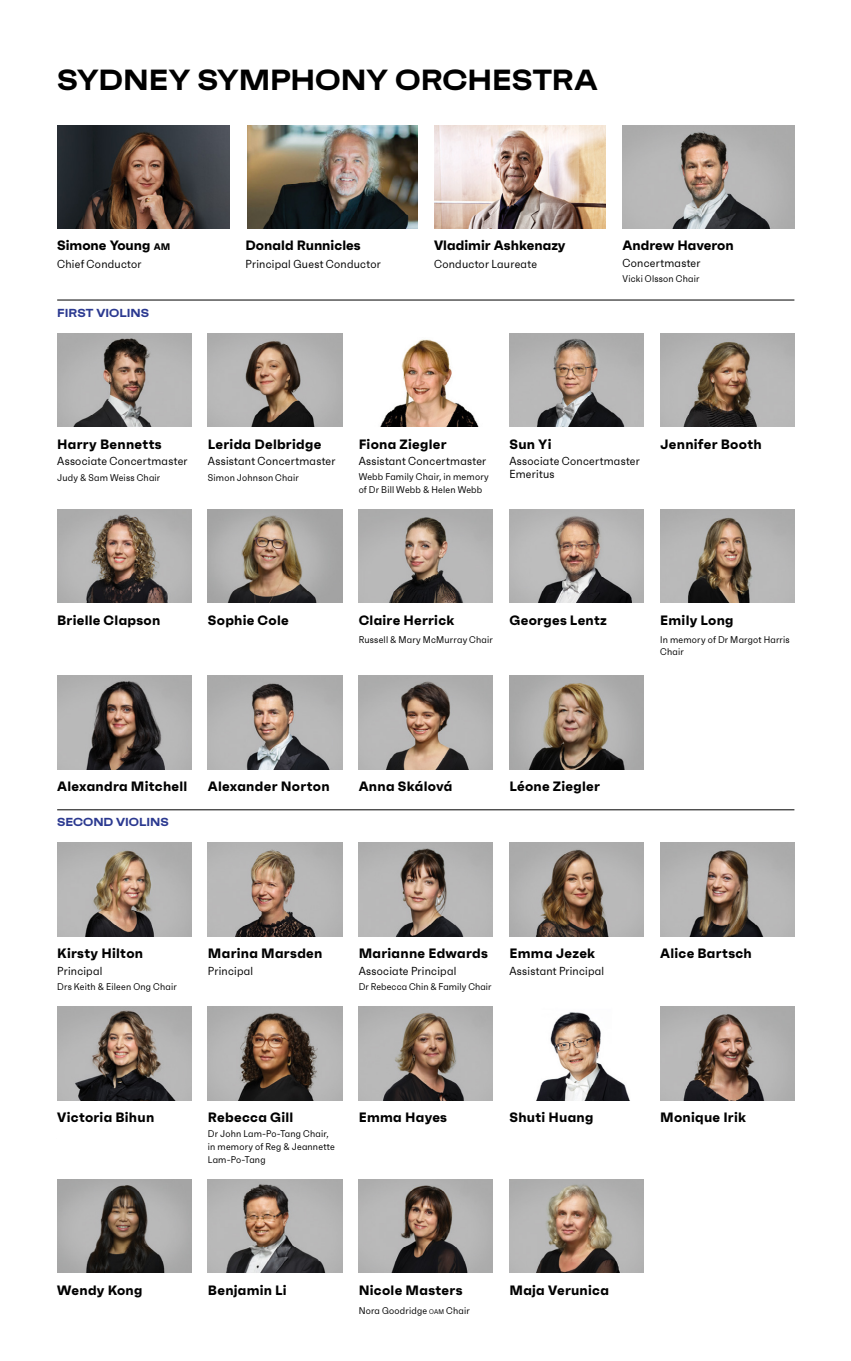
<style>
.page{position:relative;width:851px;height:1361px;background:#fff}
.page>*{position:absolute;margin:0;border:0;box-sizing:border-box;transform-origin:0 0}
.t1{font:700 expanded 29px "Faktum";letter-spacing:-.005em;color:#000}
.t2{font:700 13.6px "Faktum";letter-spacing:.02em;color:#000}
.t3{font:700 13.6px "Faktum";color:#000}
.t4{font:11.6px/13.6px "Faktum Con";letter-spacing:.025em;color:#000}
.t5{font:700 expanded 11.6px "Faktum";color:#2b3990}
.t6{font:9.6px/12.6px "Faktum Con";letter-spacing:.02em;color:#000}
.s1{font-size:9.6px}
.s2{font-size:6.8px}
</style>
<div class="page">
<img style="left:57px;top:125px;width:172px;height:104px">
<img style="left:434px;top:125px;width:172px;height:104px">
<img style="left:247px;top:125px;width:170px;height:104px">
<img style="left:622px;top:125px;width:172px;height:104px">
<hr style="left:57px;top:300px;width:737px;height:1px;background:#000">
<img style="left:57px;top:333px;width:134px;height:94px">
<img style="left:57px;top:509px;width:134px;height:94px">
<img style="left:380px;top:339px;width:99px;height:88px">
<img style="left:358px;top:509px;width:135px;height:94px">
<img style="left:208px;top:676px;width:134px;height:93px">
<img style="left:208px;top:333px;width:134px;height:94px">
<img style="left:208px;top:509px;width:134px;height:94px">
<img style="left:57px;top:676px;width:134px;height:93px">
<img style="left:509px;top:333px;width:134px;height:94px">
<img style="left:509px;top:509px;width:134px;height:94px">
<img style="left:358px;top:676px;width:135px;height:93px">
<img style="left:660px;top:333px;width:134px;height:94px">
<img style="left:660px;top:509px;width:134px;height:94px">
<img style="left:509px;top:676px;width:134px;height:93px">
<hr style="left:57px;top:809px;width:737px;height:1px;background:#000">
<img style="left:57px;top:1179px;width:134px;height:93px">
<img style="left:57px;top:843px;width:134px;height:93px">
<img style="left:57px;top:1006px;width:134px;height:94px">
<img style="left:358px;top:1179px;width:135px;height:93px">
<img style="left:358px;top:843px;width:135px;height:93px">
<img style="left:358px;top:1006px;width:135px;height:94px">
<img style="left:208px;top:1179px;width:134px;height:93px">
<img style="left:208px;top:843px;width:134px;height:93px">
<img style="left:208px;top:1006px;width:134px;height:94px">
<img style="left:509px;top:1179px;width:134px;height:93px">
<img style="left:509px;top:843px;width:134px;height:93px">
<img style="left:536px;top:1012px;width:94px;height:88px">
<img style="left:660px;top:843px;width:134px;height:93px">
<img style="left:660px;top:1006px;width:134px;height:94px">
<h1 class="t1" style="left:57px;top:61px;width:542px">SYDNEY SYMPHONY ORCHESTRA</h1>
<p class="t3" style="left:57px;top:237px;width:114px">Simone Young <span class="s1">am</span></p>
<p class="t4" style="left:57px;top:257px;width:86px">Chief Conductor</p>
<p class="t5" style="left:57px;top:305px;width:93px">FIRST VIOLINS</p>
<p class="t3" style="left:245px;top:237px;width:116px">Donald Runnicles</p>
<p class="t4" style="left:245px;top:257px;width:137px">Principal Guest Conductor</p>
<p class="t3" style="left:434px;top:237px;width:133px">Vladimir Ashkenazy</p>
<p class="t4" style="left:434px;top:257px;width:104px">Conductor Laureate</p>
<p class="t3" style="left:622px;top:237px;width:113px">Andrew Haveron</p>
<p class="t4" style="left:622px;top:256px;width:80px">Concertmaster</p>
<p class="t6" style="left:622px;top:272px;width:78px">Vicki Olsson Chair</p>
<p class="t2" style="left:57px;top:435px;width:106px">Harry Bennetts</p>
<p class="t4" style="left:57px;top:454px;width:132px">Associate Concertmaster</p>
<p class="t6" style="left:57px;top:471px;width:105px">Judy &amp; Sam Weiss Chair</p>
<p class="t2" style="left:208px;top:435px;width:115px">Lerida Delbridge</p>
<p class="t4" style="left:208px;top:454px;width:129px">Assistant Concertmaster</p>
<p class="t6" style="left:208px;top:471px;width:92px">Simon Johnson Chair</p>
<p class="t2" style="left:358px;top:435px;width:89px">Fiona Ziegler</p>
<p class="t4" style="left:358px;top:454px;width:129px">Assistant Concertmaster</p>
<p class="t6" style="left:358px;top:470px;width:132px">Webb Family Chair, in memory of Dr Bill Webb &amp; Helen Webb</p>
<p class="t2" style="left:509px;top:435px;width:44px">Sun Yi</p>
<p class="t4" style="left:509px;top:454px;width:132px">Associate Concertmaster<br>Emeritus</p>
<p class="t2" style="left:660px;top:435px;width:103px">Jennifer Booth</p>
<p class="t2" style="left:57px;top:611px;width:105px">Brielle Clapson</p>
<p class="t2" style="left:208px;top:611px;width:82px">Sophie Cole</p>
<p class="t2" style="left:358px;top:611px;width:97px">Claire Herrick</p>
<p class="t6" style="left:358px;top:633px;width:136px">Russell &amp; Mary McMurray Chair</p>
<p class="t2" style="left:509px;top:611px;width:99px">Georges Lentz</p>
<p class="t2" style="left:660px;top:611px;width:75px">Emily Long</p>
<p class="t6" style="left:660px;top:633px;width:131px">In memory of Dr Margot Harris<br>Chair</p>
<p class="t2" style="left:57px;top:777px;width:132px">Alexandra Mitchell</p>
<p class="t2" style="left:208px;top:777px;width:123px">Alexander Norton</p>
<p class="t2" style="left:358px;top:777px;width:95px">Anna Skálová</p>
<p class="t2" style="left:509px;top:777px;width:92px">Léone Ziegler</p>
<p class="t5" style="left:57px;top:815px;width:113px">SECOND VIOLINS</p>
<p class="t2" style="left:57px;top:945px;width:87px">Kirsty Hilton</p>
<p class="t4" style="left:57px;top:963px;width:47px">Principal</p>
<p class="t6" style="left:57px;top:980px;width:121px">Drs Keith &amp; Eileen Ong Chair</p>
<p class="t2" style="left:208px;top:945px;width:116px">Marina Marsden</p>
<p class="t4" style="left:208px;top:963px;width:47px">Principal</p>
<p class="t2" style="left:358px;top:945px;width:131px">Marianne Edwards</p>
<p class="t4" style="left:358px;top:963px;width:99px">Associate Principal</p>
<p class="t6" style="left:358px;top:980px;width:134px">Dr Rebecca Chin &amp; Family Chair</p>
<p class="t2" style="left:509px;top:945px;width:87px">Emma Jezek</p>
<p class="t4" style="left:509px;top:963px;width:96px">Assistant Principal</p>
<p class="t2" style="left:660px;top:945px;width:93px">Alice Bartsch</p>
<p class="t2" style="left:57px;top:1108px;width:99px">Victoria Bihun</p>
<p class="t2" style="left:208px;top:1108px;width:87px">Rebecca Gill</p>
<p class="t6" style="left:208px;top:1127px;width:128px">Dr John Lam-Po-Tang Chair, in memory of Reg &amp; Jeannette<br>Lam-Po-Tang</p>
<p class="t2" style="left:358px;top:1108px;width:90px">Emma Hayes</p>
<p class="t2" style="left:509px;top:1108px;width:86px">Shuti Huang</p>
<p class="t2" style="left:660px;top:1108px;width:87px">Monique Irik</p>
<p class="t2" style="left:57px;top:1281px;width:87px">Wendy Kong</p>
<p class="t2" style="left:208px;top:1281px;width:80px">Benjamin Li</p>
<p class="t2" style="left:358px;top:1281px;width:105px">Nicole Masters</p>
<p class="t6" style="left:358px;top:1304px;width:113px">Nora Goodridge <span class="s2">OAM</span> Chair</p>
<p class="t2" style="left:509px;top:1281px;width:101px">Maja Verunica</p>
</div>
